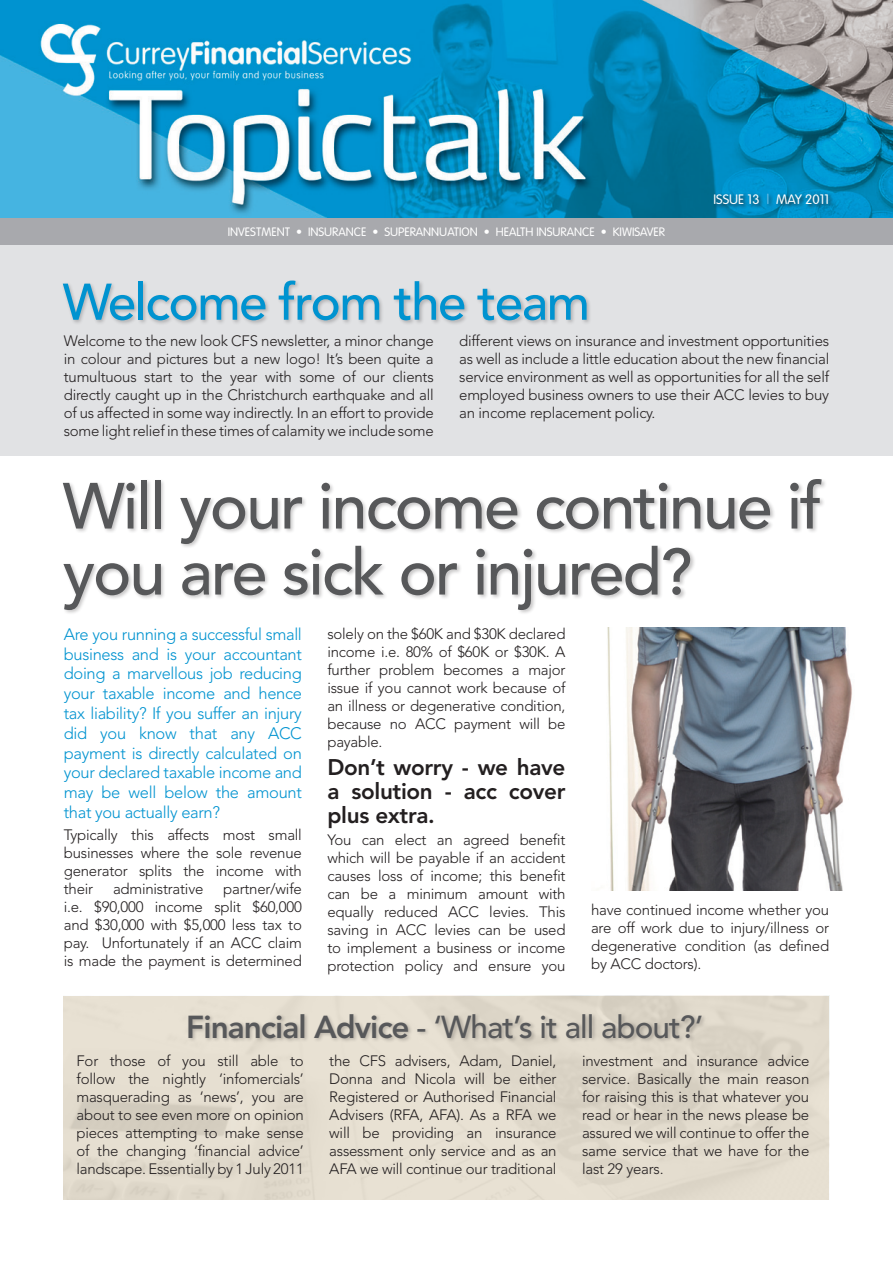
<style>
.page{position:relative;width:893px;height:1263px;background:#fff}
.page>*{position:absolute;margin:0;border:0;box-sizing:border-box;transform-origin:0 0}
.Heading{font:500 64.5px/66px "Avenir";letter-spacing:-.03em;color:#57585a}
.Heading-2{font:500 51px "Avenir";letter-spacing:-.03em;color:#0093d0}
.Heading-3{font:500 31.5px "Avenir";letter-spacing:-.03em;color:#57585a}
.Body{font:800 22.5px/24px "Avenir";letter-spacing:-.015em;color:#231f20;text-align:justify}
.Intro_paragraph{font:300 16.5px/19.8px "Avenir";letter-spacing:-.02em;color:#0093d0;text-align:justify}
.Body-2{font:300 15px/18px "Avenir";letter-spacing:-.015em;color:#231f20;text-align:justify}
.t1{font:300 13.5px "VAG Rounded";color:#fff}
.t2{font:300 12px "VAG Rounded";color:#fff}
.s1{color:#6bbde5}
.s2{font-weight:800}
</style>
<div class="page">
<div style="left:0;top:243px;width:893px;height:213px;background:#e1e2e4"></div>
<div style="left:62px;top:478px;width:765px;height:137px;background:#231f20;opacity:.25"></div>
<div style="left:61px;top:280px;width:531px;height:46px;background:#231f20;opacity:.25"></div>
<img style="left:0;top:0;width:893px;height:218px">
<div style="left:0;top:218px;width:893px;height:26px;background:#a8a9ad"></div>
<div style="left:713px;top:193px;width:121px;height:17px;background:#231f20;opacity:.85"></div>
<img style="left:607px;top:627px;width:245px;height:264px">
<div style="left:187px;top:1013px;width:520px;height:30px;background:#231f20;opacity:.25"></div>
<p class="t2" style="left:228px;top:225px;width:439px">INVESTMENT • INSURANCE • SUPERANNUATION • HEALTH INSURANCE • KIWISAVER</p>
<p class="t1" style="left:713px;top:192px;width:117px">ISSUE 13 <span class="s1">|</span> MAY 2011</p>
<p class="Heading-2" style="left:63px;top:273px;width:529px">Welcome from the team</p>
<p class="Body-2" style="left:64px;top:332px;width:371px">Welcome to the new look CFS newsletter, a minor change in colour and pictures but a new logo! It’s been quite a tumultuous start to the year with some of our clients directly caught up in the Christchurch earthquake and all of us affected in some way indirectly. In an effort to provide some light relief in these times of calamity we include some</p>
<p class="Body-2" style="left:459px;top:332px;width:371px">different views on insurance and investment opportunities as well as include a little education about the new financial service environment as well as opportunities for all the self employed business owners to use their ACC levies to buy an income replacement policy.</p>
<p class="Heading" style="left:63px;top:475px;width:760px">Will your income continue if you are sick or injured?</p>
<p class="Intro_paragraph" style="left:64px;top:624px;width:240px">Are you running a successful small business and is your accountant doing a marvellous job reducing your taxable income and hence tax liability? If you suffer an injury did you know that any ACC payment is directly calculated on your declared taxable income and may be well below the amount that you actually earn?</p>
<p class="Body-2" style="left:64px;top:826px;width:240px">Typically this affects most small businesses where the sole revenue generator splits the income with their</p>
<p class="Body-2" style="left:64px;top:880px;width:240px;text-indent:159px">partner/wife i.e. $90,000 income split $60,000 and $30,000 with $5,000 less tax to pay. Unfortunately if an ACC claim is made the payment is determined</p>
<p class="Body-2" style="left:113px;top:880px;width:92px">administrative</p>
<p class="Body-2" style="left:327px;top:624px;width:240px">solely on the $60K and $30K declared income i.e. 80% of $60K or $30K. A further problem becomes a major issue if you cannot work because of an illness or degenerative condition, because no ACC payment will be payable.</p>
<p class="Body" style="left:327px;top:755px;width:240px">Don’t worry - we have a solution - acc cover plus extra.</p>
<p class="Body-2" style="left:327px;top:831px;width:240px">You can elect an agreed benefit which will be payable if an accident causes loss of income; this benefit can be a minimum amount with equally reduced ACC levies. This saving in ACC levies can be used to implement a business or income protection policy and ensure you</p>
<p class="Body-2" style="left:591px;top:901px;width:240px">have continued income whether you are off work due to injury/illness or degenerative condition (as defined by ACC doctors).</p>
<p class="Heading-3" style="left:186px;top:1009px;width:519px"><span class="s2">Financial Advice</span> - ‘What’s it all about?’</p>
<p class="Body-2" style="left:77px;top:1052px;width:229px">For those of you still able to follow the nightly ‘infomercials’ masquerading as ‘news’, you are about to see even more on opinion pieces attempting to make sense of the changing ‘financial advice’ landscape. Essentially by 1 July 2011</p>
<p class="Body-2" style="left:329px;top:1052px;width:229px">the CFS advisers, Adam, Daniel, Donna and Nicola will be either Registered or Authorised Financial Advisers (RFA, AFA). As a RFA we will be providing an insurance assessment only service and as an AFA we will continue our traditional</p>
<p class="Body-2" style="left:582px;top:1052px;width:229px">investment and insurance advice service. Basically the main reason for raising this is that whatever you read or hear in the news please be assured we will continue to offer the same service that we have for the last 29 years.</p>
</div>
